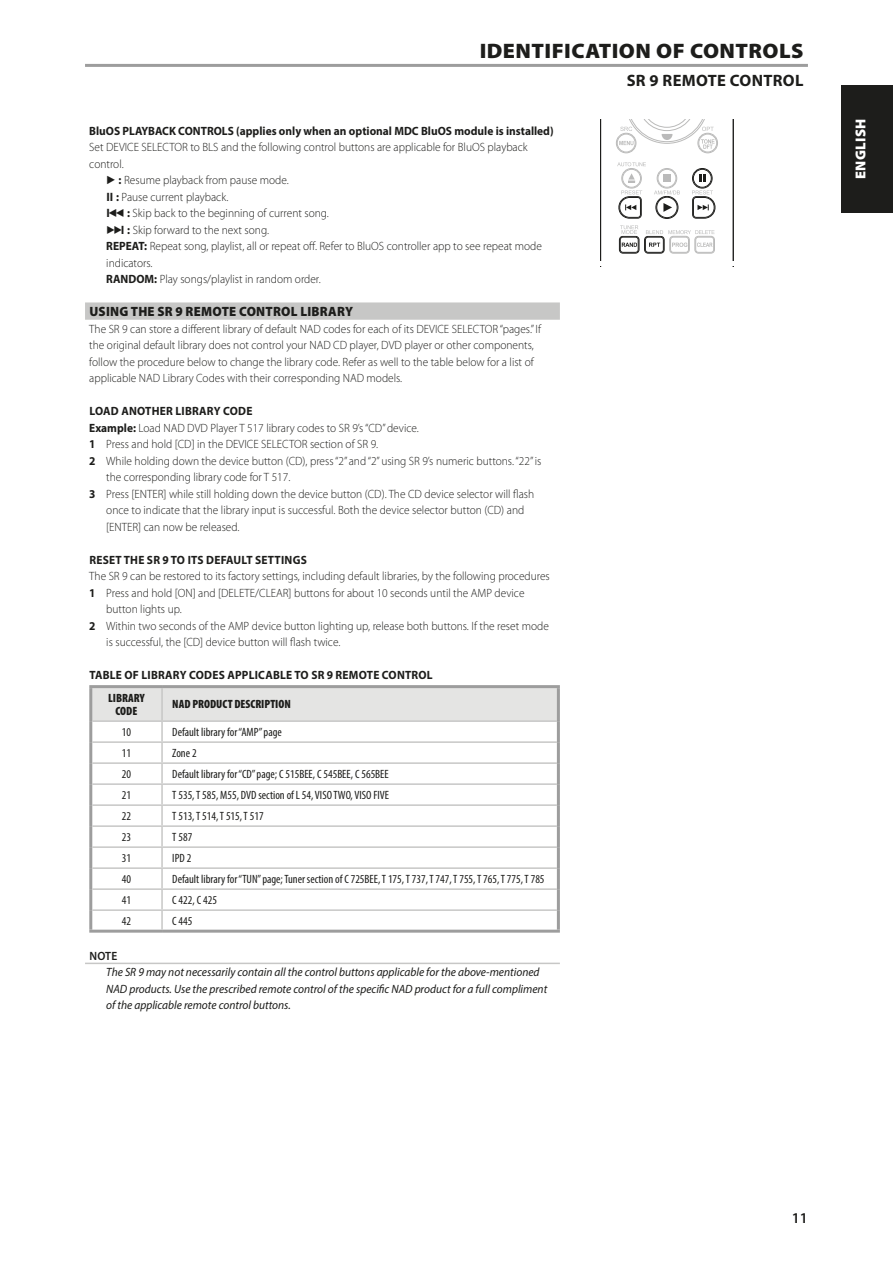
<style>
.page{position:relative;width:893px;height:1263px;background:#fff}
.page>*{position:absolute;margin:0;border:0;box-sizing:border-box;transform-origin:0 0}
.Body_copy_-_header{font:900 21px "Myriad Pro";letter-spacing:.02em;color:#1d1d1b;scale:1.05 1}
.Body_copy_-_header-2{font:700 16.5px "Myriad Pro";letter-spacing:.02em;color:#1d1d1b}
.t1{font:600 15px "Myriad Pro";color:#1d1d1b}
.t2{font:900 14.4px "Myriad Pro";letter-spacing:.02em;color:#fff}
.Body_copy_-_sub-sect{font:900 13.5px "Myriad Pro";letter-spacing:.02em;color:#1d1d1b;scale:.95 1}
.Body_copy_-_indent_1{font:300 12px/16.5px "Myriad Pro";color:#1d1d1b;scale:.95 1}
.Body_copy_-_normal{font:300 12px/16.5px "Myriad Pro";color:#1d1d1b;scale:.95 1}
.Table_-_normal{font:condensed 12px "Myriad Pro";color:#1d1d1b}
.Body_copy_-_note{font:italic 12px/16.5px "Myriad Pro";color:#1d1d1b;scale:.95 1}
.Body_copy_-_sub-sect-2{font:700 12px "Myriad Pro";letter-spacing:.02em;color:#1d1d1b;scale:.95 1}
.Body_copy_-_normal-2{font:700 12px "Myriad Pro";color:#1d1d1b;scale:.95 1}
.Table_-_index_cell{font:900 condensed 12px/13.5px "Myriad Pro";color:#1d1d1b;text-align:center}
.Body_copy_-_note_hea{font:600 12px "Myriad Pro";color:#1d1d1b;scale:.95 1}
.t3{font:700 6.9px "Arial";color:#1d1d1b}
.s1{font-weight:700}
</style>
<div class="page">
<hr style="left:85px;top:64px;width:723px;height:3px;background:#9d9d9d">
<div style="left:85px;top:302px;width:475px;height:18px;background:#c7c7c6"></div>
<hr style="left:85px;top:963px;width:475px;height:1px;background:#c7c7c6">
<hr style="left:89px;top:685px;width:73px;height:3px;background:#9d9d9d">
<hr style="left:89px;top:688px;width:3px;height:33px;background:#9d9d9d">
<hr style="left:162px;top:685px;width:398px;height:3px;background:#9d9d9d">
<hr style="left:557px;top:688px;width:3px;height:33px;background:#9d9d9d">
<hr style="left:89px;top:721px;width:3px;height:21px;background:#9d9d9d">
<hr style="left:557px;top:721px;width:3px;height:21px;background:#9d9d9d">
<hr style="left:89px;top:742px;width:3px;height:21px;background:#9d9d9d">
<hr style="left:557px;top:742px;width:3px;height:21px;background:#9d9d9d">
<hr style="left:89px;top:763px;width:3px;height:21px;background:#9d9d9d">
<hr style="left:557px;top:763px;width:3px;height:21px;background:#9d9d9d">
<hr style="left:89px;top:784px;width:3px;height:21px;background:#9d9d9d">
<hr style="left:557px;top:784px;width:3px;height:21px;background:#9d9d9d">
<hr style="left:89px;top:805px;width:3px;height:21px;background:#9d9d9d">
<hr style="left:557px;top:805px;width:3px;height:21px;background:#9d9d9d">
<hr style="left:89px;top:826px;width:3px;height:21px;background:#9d9d9d">
<hr style="left:557px;top:826px;width:3px;height:21px;background:#9d9d9d">
<hr style="left:89px;top:847px;width:3px;height:21px;background:#9d9d9d">
<hr style="left:557px;top:847px;width:3px;height:21px;background:#9d9d9d">
<hr style="left:89px;top:868px;width:3px;height:21px;background:#9d9d9d">
<hr style="left:557px;top:868px;width:3px;height:21px;background:#9d9d9d">
<hr style="left:89px;top:889px;width:3px;height:21px;background:#9d9d9d">
<hr style="left:557px;top:889px;width:3px;height:21px;background:#9d9d9d">
<hr style="left:89px;top:910px;width:3px;height:20px;background:#9d9d9d">
<hr style="left:557px;top:910px;width:3px;height:20px;background:#9d9d9d">
<hr style="left:89px;top:930px;width:73px;height:3px;background:#9d9d9d">
<hr style="left:162px;top:930px;width:398px;height:3px;background:#9d9d9d">
<svg style="left:91px;top:688px;width:467px;height:242px"></svg>
<svg style="left:600px;top:119px;width:134px;height:142px"></svg>
<svg style="left:618px;top:223px;width:98px;height:12px"></svg>
<svg style="left:613px;top:159px;width:34px;height:36px"></svg>
<svg style="left:652px;top:190px;width:62px;height:5px"></svg>
<svg style="left:668px;top:236px;width:49px;height:18px"></svg>
<svg style="left:612px;top:119px;width:109px;height:35px"></svg>
<svg style="left:656px;top:166px;width:23px;height:23px"></svg>
<div style="left:842px;top:85px;width:51px;height:128px;background:#1d1d1b"></div>
<p class="Body_copy_-_header" style="left:480px;top:37px;width:310px">IDENTIFICATION OF CONTROLS</p>
<p class="Body_copy_-_header-2" style="left:627px;top:70px;width:178px">SR 9 REMOTE CONTROL</p>
<p class="Body_copy_-_normal-2" style="left:89px;top:123px;width:490px">BluOS PLAYBACK CONTROLS (applies only when an optional MDC BluOS module is installed)</p>
<p class="Body_copy_-_normal" style="left:89px;top:139px;width:463px">Set DEVICE SELECTOR to BLS and the following control buttons are applicable for BluOS playback control.</p>
<p class="Body_copy_-_indent_1" style="left:106px;top:172px;width:194px">✔ <span class="s1">:</span> Resume playback from pause mode.</p>
<p class="Body_copy_-_indent_1" style="left:116px;top:188px;width:120px"><span class="s1">:</span> Pause current playback.</p>
<p class="Body_copy_-_indent_1" style="left:127px;top:205px;width:214px"><span class="s1">:</span> Skip back to the beginning of current song.</p>
<p class="Body_copy_-_indent_1" style="left:127px;top:221px;width:151px"><span class="s1">:</span> Skip forward to the next song.</p>
<p class="Body_copy_-_indent_1" style="left:106px;top:238px;width:460px"><span class="s1">REPEAT:</span> Repeat song, playlist, all or repeat off. Refer to BluOS controller app to see repeat mode indicators.</p>
<p class="Body_copy_-_indent_1" style="left:106px;top:271px;width:227px"><span class="s1">RANDOM:</span> Play songs/playlist in random order.</p>
<p class="Body_copy_-_sub-sect" style="left:89px;top:302px;width:279px">USING THE SR 9 REMOTE CONTROL LIBRARY</p>
<p class="Body_copy_-_normal" style="left:89px;top:320px;width:477px">The SR 9 can store a different library of default NAD codes for each of its DEVICE SELECTOR “pages.” If the original default library does not control your NAD CD player, DVD player or other components, follow the procedure below to change the library code. Refer as well to the table below for a list of applicable NAD Library Codes with their corresponding NAD models.</p>
<p class="Body_copy_-_sub-sect-2" style="left:89px;top:403px;width:173px">LOAD ANOTHER LIBRARY CODE</p>
<p class="Body_copy_-_normal" style="left:89px;top:419px;width:348px"><span class="s1">Example:</span> Load NAD DVD Player T 517 library codes to SR 9’s “CD” device.</p>
<p class="Body_copy_-_indent_1" style="left:89px;top:436px;width:306px"><span class="s1">1</span> Press and hold [CD] in the DEVICE SELECTOR section of SR 9.</p>
<p class="Body_copy_-_indent_1" style="left:106px;top:452px;width:459px;text-indent:-17px"><span class="s1">2</span> While holding down the device button (CD), press “2” and “2” using SR 9’s numeric buttons. “22” is the corresponding library code for T 517.</p>
<p class="Body_copy_-_indent_1" style="left:106px;top:485px;width:452px;text-indent:-17px"><span class="s1">3</span> Press [ENTER] while still holding down the device button (CD). The CD device selector will flash once to indicate that the library input is successful. Both the device selector button (CD) and [ENTER] can now be released.</p>
<p class="Body_copy_-_sub-sect-2" style="left:89px;top:552px;width:230px">RESET THE SR 9 TO ITS DEFAULT SETTINGS</p>
<p class="Body_copy_-_normal" style="left:89px;top:568px;width:486px">The SR 9 can be restored to its factory settings, including default libraries, by the following procedures</p>
<p class="Body_copy_-_indent_1" style="left:106px;top:584px;width:442px;text-indent:-17px"><span class="s1">1</span> Press and hold [ON] and [DELETE/CLEAR] buttons for about 10 seconds until the AMP device button lights up.</p>
<p class="Body_copy_-_indent_1" style="left:106px;top:617px;width:467px;text-indent:-17px"><span class="s1">2</span> Within two seconds of the AMP device button lighting up, release both buttons. If the reset mode is successful, the [CD] device button will flash twice.</p>
<p class="Body_copy_-_sub-sect-2" style="left:89px;top:667px;width:363px">TABLE OF LIBRARY CODES APPLICABLE TO SR 9 REMOTE CONTROL</p>
<p class="Table_-_index_cell" style="left:108px;top:690px;width:38px">LIBRARY<br>CODE</p>
<p class="Table_-_index_cell" style="left:172px;top:697px;width:120px">NAD PRODUCT DESCRIPTION</p>
<p class="Table_-_normal" style="left:122px;top:725px;width:11px">10</p>
<p class="Table_-_normal" style="left:172px;top:725px;width:111px">Default library for “AMP” page</p>
<p class="Table_-_normal" style="left:122px;top:746px;width:11px">11</p>
<p class="Table_-_normal" style="left:172px;top:746px;width:26px">Zone 2</p>
<p class="Table_-_normal" style="left:122px;top:767px;width:11px">20</p>
<p class="Table_-_normal" style="left:172px;top:767px;width:218px">Default library for “CD” page; C 515BEE, C 545BEE, C 565BEE</p>
<p class="Table_-_normal" style="left:122px;top:788px;width:11px">21</p>
<p class="Table_-_normal" style="left:172px;top:788px;width:218px">T 535, T 585, M55, DVD section of L 54, VISO TWO, VISO FIVE</p>
<p class="Table_-_normal" style="left:122px;top:809px;width:11px">22</p>
<p class="Table_-_normal" style="left:172px;top:809px;width:93px">T 513, T 514, T 515, T 517</p>
<p class="Table_-_normal" style="left:122px;top:830px;width:11px">23</p>
<p class="Table_-_normal" style="left:172px;top:830px;width:21px">T 587</p>
<p class="Table_-_normal" style="left:122px;top:851px;width:11px">31</p>
<p class="Table_-_normal" style="left:172px;top:851px;width:21px">IPD 2</p>
<p class="Table_-_normal" style="left:122px;top:872px;width:11px">40</p>
<p class="Table_-_normal" style="left:172px;top:872px;width:374px">Default library for “TUN” page; Tuner section of C 725BEE, T 175, T 737, T 747, T 755, T 765, T 775, T 785</p>
<p class="Table_-_normal" style="left:122px;top:893px;width:11px">41</p>
<p class="Table_-_normal" style="left:172px;top:893px;width:46px">C 422, C 425</p>
<p class="Table_-_normal" style="left:122px;top:914px;width:11px">42</p>
<p class="Table_-_normal" style="left:172px;top:914px;width:22px">C 445</p>
<p class="Body_copy_-_note_hea" style="left:89px;top:948px;width:31px">NOTE</p>
<p class="Body_copy_-_note" style="left:106px;top:964px;width:466px">The SR 9 may not necessarily contain all the control buttons applicable for the above-mentioned<br>NAD products. Use the prescribed remote control of the specific NAD product for a full compliment of the applicable remote control buttons.</p>
<p class="t3" style="left:91px;top:321px;width:17px">SR 9</p>
<p class="t2" style="left:851px;top:179px;width:62px;rotate:-90deg">ENGLISH</p>
<p class="t1" style="left:792px;top:1208px;width:18px">11</p>
</div>
